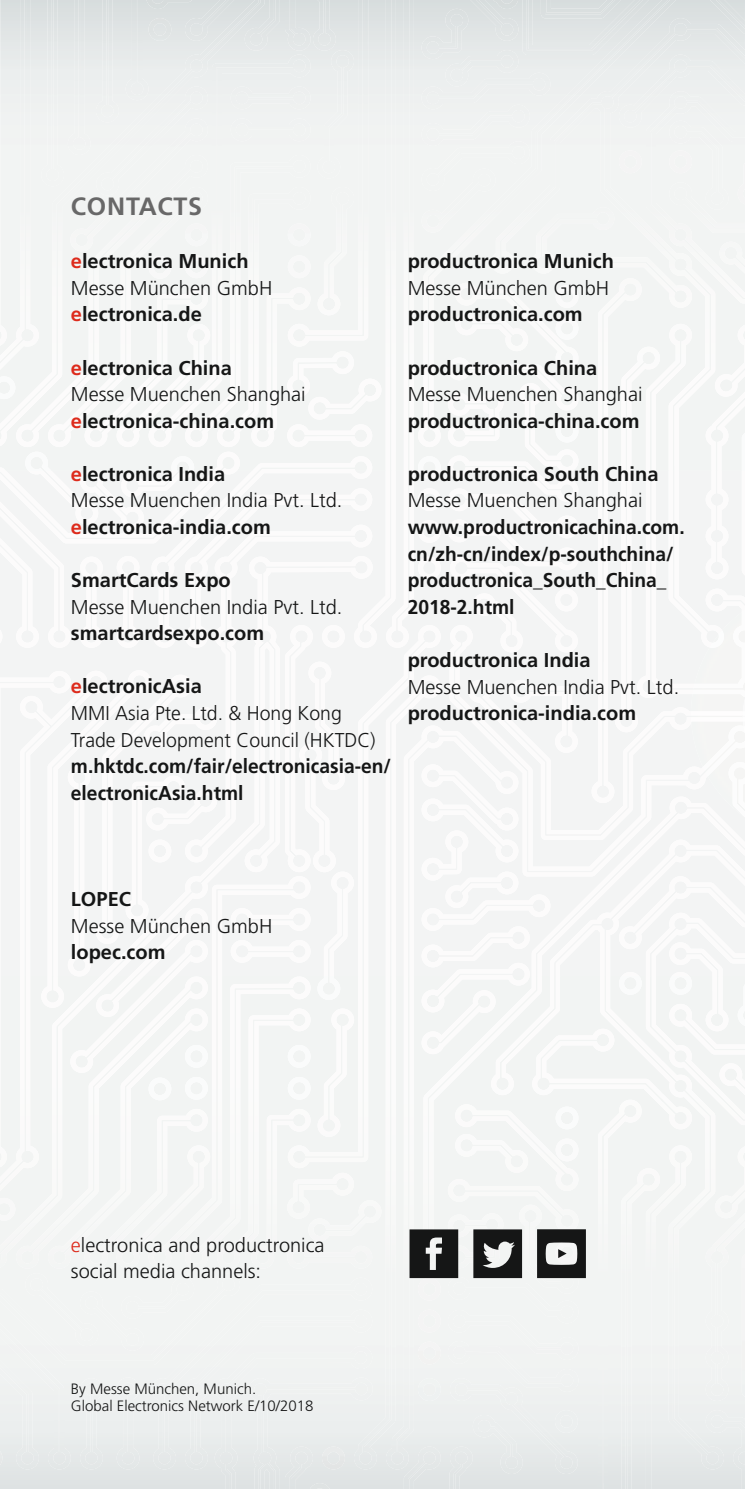
<style>
.page{position:relative;width:745px;height:1489px;background:#fff}
.page>*{position:absolute;margin:0;border:0;box-sizing:border-box;transform-origin:0 0}
.t1{font:700 25px "Frutiger";letter-spacing:.03em;color:#686868}
.t2{font:700 20px "Frutiger";color:#151616}
.t3{font:300 20px/26.5px "Frutiger CE";color:#151616}
.t4{font:700 20px/26.5px "Frutiger";color:#151616;scale:.96 1}
.t5{font:300 15px/17.5px "Frutiger CE";color:#151616}
.s1{color:#dd2b1c}
</style>
<div class="page">
<img style="left:0;top:0;width:279px;height:446px">
<div style="left:185px;top:0;width:49px;height:41px;background:#dee2e3"></div>
<img style="left:313px;top:0;width:22px;height:51px">
<div style="left:317px;top:187px;width:37px;height:128px;background:#f2f4f3"></div>
<div style="left:317px;top:50px;width:37px;height:128px;background:#f0f2f2"></div>
<img style="left:16px;top:155px;width:54px;height:292px">
<img style="left:48px;top:187px;width:100px;height:260px">
<img style="left:84px;top:287px;width:64px;height:160px">
<div style="left:148px;top:55px;width:162px;height:269px;background:#eef1f0"></div>
<div style="left:185px;top:155px;width:125px;height:292px;background:#f2f4f3"></div>
<img style="left:217px;top:187px;width:93px;height:260px">
<img style="left:116px;top:324px;width:94px;height:123px">
<img style="left:185px;top:255px;width:23px;height:23px">
<div style="left:119px;top:86px;width:89px;height:32px;background:#eff1f0"></div>
<div style="left:70px;top:118px;width:138px;height:133px;background:#f2f4f3"></div>
<img style="left:148px;top:256px;width:23px;height:23px">
<img style="left:41px;top:0;width:23px;height:186px">
<img style="left:68px;top:0;width:23px;height:155px">
<img style="left:96px;top:0;width:23px;height:122px">
<img style="left:148px;top:0;width:44px;height:9px">
<img style="left:126px;top:0;width:22px;height:100px">
<img style="left:148px;top:18px;width:23px;height:23px">
<div style="left:230px;top:118px;width:80px;height:23px;background:#f1f3f2"></div>
<div style="left:230px;top:86px;width:80px;height:23px;background:#eef0f0"></div>
<img style="left:0;top:376px;width:15px;height:23px">
<img style="left:0;top:0;width:39px;height:370px">
<img style="left:417px;top:0;width:327px;height:447px">
<img style="left:490px;top:18px;width:254px;height:452px">
<img style="left:618px;top:150px;width:23px;height:23px">
<div style="left:531px;top:207px;width:160px;height:101px;background:#f2f4f3"></div>
<div style="left:641px;top:346px;width:18px;height:124px;background:#f4f5f4"></div>
<img style="left:597px;top:278px;width:44px;height:192px">
<div style="left:645px;top:91px;width:99px;height:212px;background:#f2f4f3"></div>
<img style="left:719px;top:242px;width:25px;height:32px">
<div style="left:668px;top:121px;width:60px;height:89px;background:#f2f4f3"></div>
<img style="left:0;top:977px;width:473px;height:492px">
<img style="left:0;top:1191px;width:16px;height:76px">
<img style="left:417px;top:1277px;width:23px;height:23px">
<img style="left:417px;top:1309px;width:23px;height:23px">
<img style="left:417px;top:1341px;width:23px;height:23px">
<img style="left:417px;top:1377px;width:23px;height:23px">
<img style="left:449px;top:1391px;width:128px;height:82px">
<img style="left:447px;top:1323px;width:43px;height:17px">
<div style="left:447px;top:1276px;width:43px;height:47px;background:#f2f4f3"></div>
<div style="left:447px;top:1340px;width:43px;height:51px;background:#f1f2f2"></div>
<img style="left:310px;top:1245px;width:44px;height:23px">
<img style="left:310px;top:1218px;width:44px;height:23px">
<div style="left:310px;top:1172px;width:44px;height:46px;background:#f2f4f3"></div>
<img style="left:403px;top:1446px;width:37px;height:42px">
<img style="left:395px;top:977px;width:18px;height:492px">
<img style="left:354px;top:977px;width:41px;height:492px">
<img style="left:310px;top:977px;width:58px;height:191px">
<div style="left:16px;top:977px;width:54px;height:291px;background:#f2f4f3"></div>
<img style="left:48px;top:1008px;width:100px;height:260px">
<div style="left:84px;top:1108px;width:64px;height:160px;background:#f2f4f3"></div>
<img style="left:148px;top:977px;width:37px;height:168px">
<img style="left:185px;top:977px;width:125px;height:291px">
<img style="left:217px;top:1008px;width:93px;height:260px">
<div style="left:116px;top:1145px;width:94px;height:123px;background:#f2f4f3"></div>
<img style="left:185px;top:1076px;width:23px;height:23px">
<img style="left:185px;top:1044px;width:23px;height:23px">
<img style="left:70px;top:977px;width:105px;height:95px">
<img style="left:148px;top:1077px;width:23px;height:23px">
<img style="left:41px;top:977px;width:23px;height:30px">
<div style="left:39px;top:1364px;width:32px;height:105px;background:#ecefef"></div>
<div style="left:0;top:1364px;width:39px;height:105px;background:#ecefef"></div>
<div style="left:80px;top:1377px;width:23px;height:92px;background:#ecefef"></div>
<div style="left:0;top:1272px;width:240px;height:92px;background:#f2f4f3"></div>
<div style="left:25px;top:1272px;width:73px;height:73px;background:#f2f4f3"></div>
<div style="left:80px;top:1291px;width:64px;height:59px;background:#f2f4f3"></div>
<img style="left:121px;top:1277px;width:30px;height:41px">
<img style="left:0;top:1197px;width:15px;height:23px">
<img style="left:0;top:977px;width:39px;height:214px">
<div style="left:117px;top:1377px;width:22px;height:92px;background:#ecefef"></div>
<img style="left:151px;top:1277px;width:221px;height:192px">
<img style="left:185px;top:1309px;width:187px;height:160px">
<img style="left:214px;top:1345px;width:158px;height:143px">
<img style="left:417px;top:977px;width:73px;height:291px">
<img style="left:490px;top:977px;width:233px;height:492px">
<img style="left:618px;top:977px;width:23px;height:17px">
<img style="left:531px;top:1028px;width:160px;height:101px">
<img style="left:641px;top:1168px;width:18px;height:320px">
<img style="left:597px;top:1099px;width:44px;height:389px">
<img style="left:645px;top:977px;width:99px;height:147px">
<img style="left:719px;top:1063px;width:25px;height:32px">
<img style="left:705px;top:977px;width:23px;height:54px">
<img style="left:449px;top:1446px;width:23px;height:42px">
<img style="left:309px;top:1482px;width:20px;height:6px">
<svg style="left:0;top:470px;width:744px;height:507px"></svg>
<svg style="left:536px;top:1229px;width:49px;height:48px"></svg>
<svg style="left:409px;top:1229px;width:49px;height:48px;background:#343535"></svg>
<svg style="left:473px;top:1229px;width:48px;height:48px"></svg>
<p class="t1" style="left:71px;top:192px;width:133px">CONTACTS</p>
<p class="t2" style="left:71px;top:249px;width:179px"><span class="s1">e</span>lectronica Munich</p>
<p class="t3" style="left:71px;top:274px;width:203px">Messe München GmbH</p>
<p class="t2" style="left:71px;top:303px;width:132px"><span class="s1">e</span>lectronica.de</p>
<p class="t2" style="left:71px;top:356px;width:162px"><span class="s1">e</span>lectronica China</p>
<p class="t3" style="left:71px;top:381px;width:236px">Messe Muenchen Shanghai</p>
<p class="t2" style="left:71px;top:409px;width:204px"><span class="s1">e</span>lectronica-china.com</p>
<p class="t2" style="left:71px;top:462px;width:156px"><span class="s1">e</span>lectronica India</p>
<p class="t3" style="left:71px;top:487px;width:273px">Messe Muenchen India Pvt. Ltd.</p>
<p class="t2" style="left:71px;top:515px;width:201px"><span class="s1">e</span>lectronica-india.com</p>
<p class="t2" style="left:71px;top:568px;width:161px">SmartCards Expo</p>
<p class="t3" style="left:71px;top:593px;width:273px">Messe Muenchen India Pvt. Ltd.</p>
<p class="t2" style="left:71px;top:621px;width:194px">smartcardsexpo.com</p>
<p class="t2" style="left:71px;top:674px;width:132px"><span class="s1">e</span>lectronicAsia</p>
<p class="t3" style="left:71px;top:699px;width:306px">MMI Asia Pte. Ltd. &amp; Hong Kong<br>Trade Development Council (HKTDC)</p>
<p class="t4" style="left:71px;top:753px;width:335px">m.hktdc.com/fair/electronicasia-en/ electronicAsia.html</p>
<p class="t2" style="left:407px;top:249px;width:207px">productronica Munich</p>
<p class="t3" style="left:407px;top:274px;width:203px">Messe München GmbH</p>
<p class="t2" style="left:407px;top:303px;width:176px">productronica.com</p>
<p class="t2" style="left:407px;top:356px;width:191px">productronica China</p>
<p class="t3" style="left:407px;top:381px;width:236px">Messe Muenchen Shanghai</p>
<p class="t2" style="left:407px;top:409px;width:233px">productronica-china.com</p>
<p class="t2" style="left:407px;top:462px;width:252px">productronica South China</p>
<p class="t3" style="left:407px;top:487px;width:236px">Messe Muenchen Shanghai</p>
<p class="t4" style="left:407px;top:514px;width:290px">www.productronicachina.com. cn/zh-cn/index/p-southchina/ productronica_South_China_<br>2018-2.html</p>
<p class="t2" style="left:407px;top:648px;width:184px">productronica India</p>
<p class="t3" style="left:407px;top:673px;width:273px">Messe Muenchen India Pvt. Ltd.</p>
<p class="t2" style="left:407px;top:701px;width:230px">productronica-india.com</p>
<p class="t2" style="left:71px;top:887px;width:62px">LOPEC</p>
<p class="t3" style="left:71px;top:912px;width:203px">Messe München GmbH</p>
<p class="t2" style="left:71px;top:940px;width:96px">lopec.com</p>
<p class="t3" style="left:71px;top:1231px;width:255px"><span class="s1">e</span>lectronica and productronica social media channels:</p>
<p class="t5" style="left:71px;top:1379px;width:244px">By Messe München, Munich.<br>Global Electronics Network E/10/2018</p>
</div>
